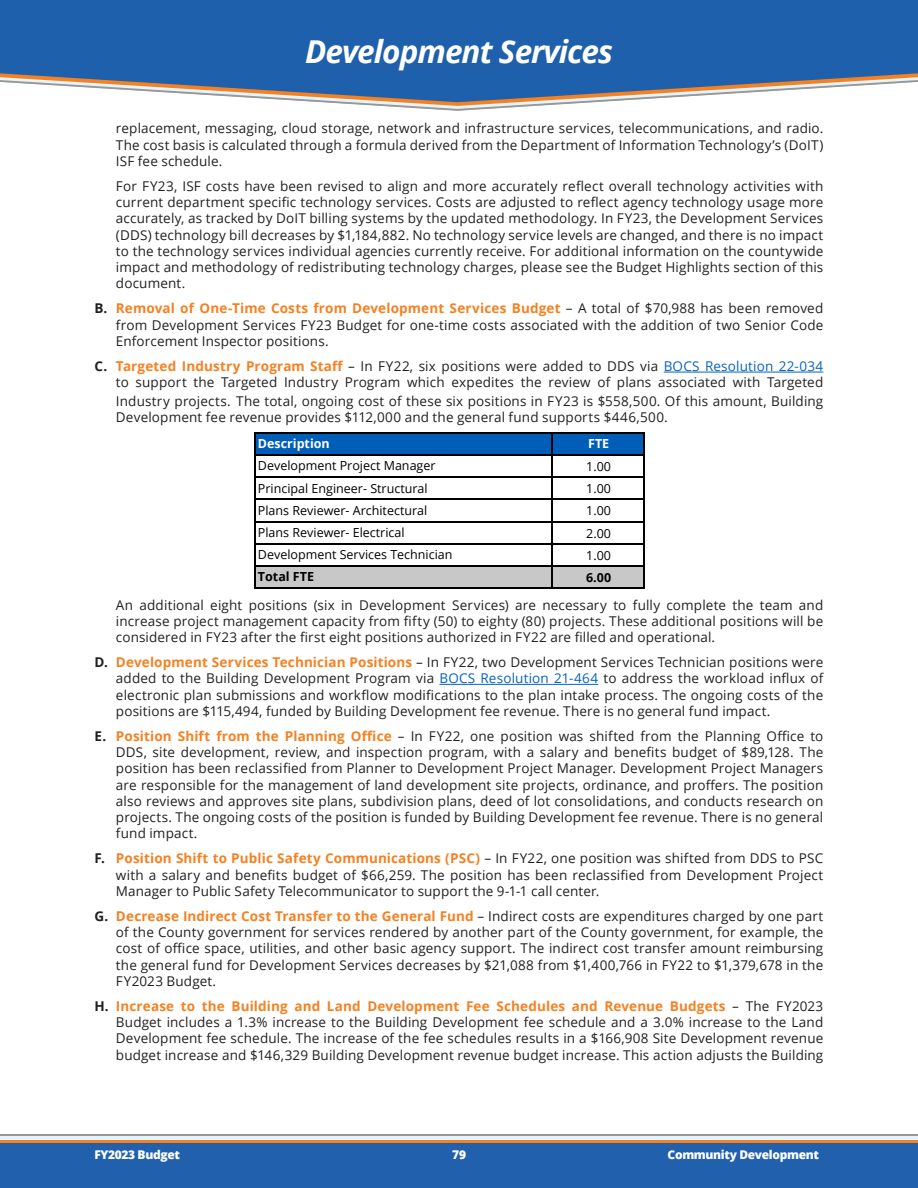
<style>
.page{position:relative;width:918px;height:1188px;background:#fff}
.page>*{position:absolute;margin:0;border:0;box-sizing:border-box;transform-origin:0 0}
.t1{font:italic 700 31.5px "Open Sans";letter-spacing:-.03em;color:#fff}
.A1a_List{font:13.5px/16.2px "Open Sans";letter-spacing:.01em;color:#231f20;text-align:justify}
.Tab_1{font:13.5px/16.2px "Open Sans";letter-spacing:.01em;color:#231f20;text-align:justify}
.t2{font:12.45px "Open Sans";color:#000}
.t3{font:700 12.45px "Open Sans";color:#fff}
.t4{font:700 12.45px "Open Sans";color:#000}
.t5{font:800 12px "Open Sans";letter-spacing:-.03em;color:#fff}
.s1{font-weight:700}
.s2{font-weight:700;color:#f58121}
.s3{color:#0563c1}
</style>
<div class="page">
<div style="left:0;top:0;width:918px;height:68px;background:#1f60ac"></div>
<svg style="left:0;top:68px;width:918px;height:43px"></svg>
<div style="left:0;top:1135px;width:918px;height:53px;background:#2060ad"></div>
<div style="left:0;top:1135px;width:918px;height:8px;background:#f58120"></div>
<div style="left:0;top:1135px;width:918px;height:5px;background:#e2f4fd"></div>
<hr style="left:0;top:1135px;width:918px;height:1px;background:#96989a">
<hr style="left:664px;top:372px;width:159px;height:1px;background:#0563c1">
<hr style="left:439px;top:684px;width:159px;height:1px;background:#0563c1">
<div style="left:256px;top:433px;width:388px;height:22px;background:#005eb8"></div>
<div style="left:256px;top:566px;width:388px;height:22px;background:#c8c8c8"></div>
<hr style="left:255px;top:432px;width:1px;height:157px;background:#000">
<hr style="left:551px;top:433px;width:2px;height:156px;background:#000">
<hr style="left:643px;top:433px;width:2px;height:156px;background:#000">
<hr style="left:256px;top:432px;width:389px;height:1px;background:#000">
<hr style="left:256px;top:454px;width:389px;height:2px;background:#000">
<hr style="left:256px;top:477px;width:389px;height:1px;background:#000">
<hr style="left:256px;top:499px;width:389px;height:1px;background:#000">
<hr style="left:256px;top:521px;width:389px;height:1px;background:#000">
<hr style="left:256px;top:543px;width:389px;height:1px;background:#000">
<hr style="left:256px;top:565px;width:389px;height:2px;background:#000">
<hr style="left:256px;top:587px;width:389px;height:2px;background:#000">
<p class="t1" style="left:305px;top:29px;width:309px">Development Services</p>
<p class="A1a_List" style="left:116px;top:120px;width:709px">replacement, messaging, cloud storage, network and infrastructure services, telecommunications, and radio.<br>The cost basis is calculated through a formula derived from the Department of Information Technology’s (DoIT)<br>ISF fee schedule.</p>
<p class="A1a_List" style="left:116px;top:178px;width:709px">For FY23, ISF costs have been revised to align and more accurately reflect overall technology activities with current department specific technology services. Costs are adjusted to reflect agency technology usage more accurately, as tracked by DoIT billing systems by the updated methodology. In FY23, the Development Services (DDS) technology bill decreases by $1,184,882. No technology service levels are changed, and there is no impact to the technology services individual agencies currently receive. For additional information on the countywide impact and methodology of redistributing technology charges, please see the Budget Highlights section of this document.</p>
<p class="A1a_List" style="left:116px;top:300px;width:709px;text-indent:-22px"><span class="s1">B.</span> <span class="s2">Removal of One-Time Costs from Development Services Budget</span> – A total of $70,988 has been removed from Development Services FY23 Budget for one-time costs associated with the addition of two Senior Code Enforcement Inspector positions.</p>
<p class="A1a_List" style="left:94px;top:358px;width:731px;text-align:right"><span class="s1">C.</span> <span class="s2">Targeted Industry Program Staff</span> – In FY22, six positions were added to DDS via <span class="s3">BOCS Resolution 22-034 </span>to support the Targeted Industry Program which expedites the review of plans associated with Targeted</p>
<p class="A1a_List" style="left:116px;top:393px;width:709px">Industry projects. The total, ongoing cost of these six positions in FY23 is $558,500. Of this amount, Building<br>Development fee revenue provides $112,000 and the general fund supports $446,500.</p>
<p class="t3" style="left:258px;top:435px;width:73px">Description</p>
<p class="t3" style="left:588px;top:435px;width:23px">FTE</p>
<p class="t2" style="left:258px;top:457px;width:179px">Development Project Manager</p>
<p class="t2" style="left:586px;top:458px;width:26px">1.00</p>
<p class="t2" style="left:258px;top:480px;width:171px">Principal Engineer- Structural</p>
<p class="t2" style="left:586px;top:480px;width:26px">1.00</p>
<p class="t2" style="left:258px;top:502px;width:171px">Plans Reviewer- Architectural</p>
<p class="t2" style="left:586px;top:502px;width:26px">1.00</p>
<p class="t2" style="left:258px;top:524px;width:148px">Plans Reviewer- Electrical</p>
<p class="t2" style="left:586px;top:524px;width:26px">2.00</p>
<p class="t2" style="left:258px;top:546px;width:196px">Development Services Technician</p>
<p class="t2" style="left:586px;top:547px;width:26px">1.00</p>
<p class="t4" style="left:258px;top:568px;width:58px">Total FTE</p>
<p class="t4" style="left:586px;top:569px;width:26px">6.00</p>
<p class="Tab_1" style="left:116px;top:596px;width:709px">An additional eight positions (six in Development Services) are necessary to fully complete the team and increase project management capacity from fifty (50) to eighty (80) projects. These additional positions will be considered in FY23 after the first eight positions authorized in FY22 are filled and operational.</p>
<p class="A1a_List" style="left:116px;top:654px;width:709px;text-indent:-22px"><span class="s1">D.</span> <span class="s2">Development Services Technician Positions</span> – In FY22, two Development Services Technician positions were added to the Building Development Program via <span class="s3">BOCS Resolution 21-464</span> to address the workload influx of electronic plan submissions and workflow modifications to the plan intake process. The ongoing costs of the positions are $115,494, funded by Building Development fee revenue. There is no general fund impact.</p>
<p class="A1a_List" style="left:116px;top:728px;width:709px;text-indent:-22px"><span class="s1">E.</span> <span class="s2">Position Shift from the Planning Office</span> – In FY22, one position was shifted from the Planning Office to DDS, site development, review, and inspection program, with a salary and benefits budget of $89,128. The position has been reclassified from Planner to Development Project Manager. Development Project Managers are responsible for the management of land development site projects, ordinance, and proffers. The position also reviews and approves site plans, subdivision plans, deed of lot consolidations, and conducts research on projects. The ongoing costs of the position is funded by Building Development fee revenue. There is no general fund impact.</p>
<p class="A1a_List" style="left:116px;top:850px;width:709px;text-indent:-22px"><span class="s1">F.</span> <span class="s2">Position Shift to Public Safety Communications (PSC)</span> – In FY22, one position was shifted from DDS to PSC with a salary and benefits budget of $66,259. The position has been reclassified from Development Project Manager to Public Safety Telecommunicator to support the 9-1-1 call center.</p>
<p class="A1a_List" style="left:116px;top:908px;width:709px;text-indent:-22px"><span class="s1">G.</span> <span class="s2">Decrease Indirect Cost Transfer to the General Fund</span> – Indirect costs are expenditures charged by one part of the County government for services rendered by another part of the County government, for example, the cost of office space, utilities, and other basic agency support. The indirect cost transfer amount reimbursing the general fund for Development Services decreases by $21,088 from $1,400,766 in FY22 to $1,379,678 in the FY2023 Budget.</p>
<p class="A1a_List" style="left:116px;top:998px;width:709px;text-indent:-22px"><span class="s1">H.</span> <span class="s2">Increase to the Building and Land Development Fee Schedules and Revenue Budgets</span> – The FY2023<br>Budget includes a 1.3% increase to the Building Development fee schedule and a 3.0% increase to the Land Development fee schedule. The increase of the fee schedules results in a $166,908 Site Development revenue budget increase and $146,329 Building Development revenue budget increase. This action adjusts the Building</p>
<p class="t5" style="left:94px;top:1146px;width:87px">FY2023 Budget</p>
<p class="t5" style="left:452px;top:1146px;width:15px">79</p>
<p class="t5" style="left:668px;top:1146px;width:153px">Community Development</p>
</div>
